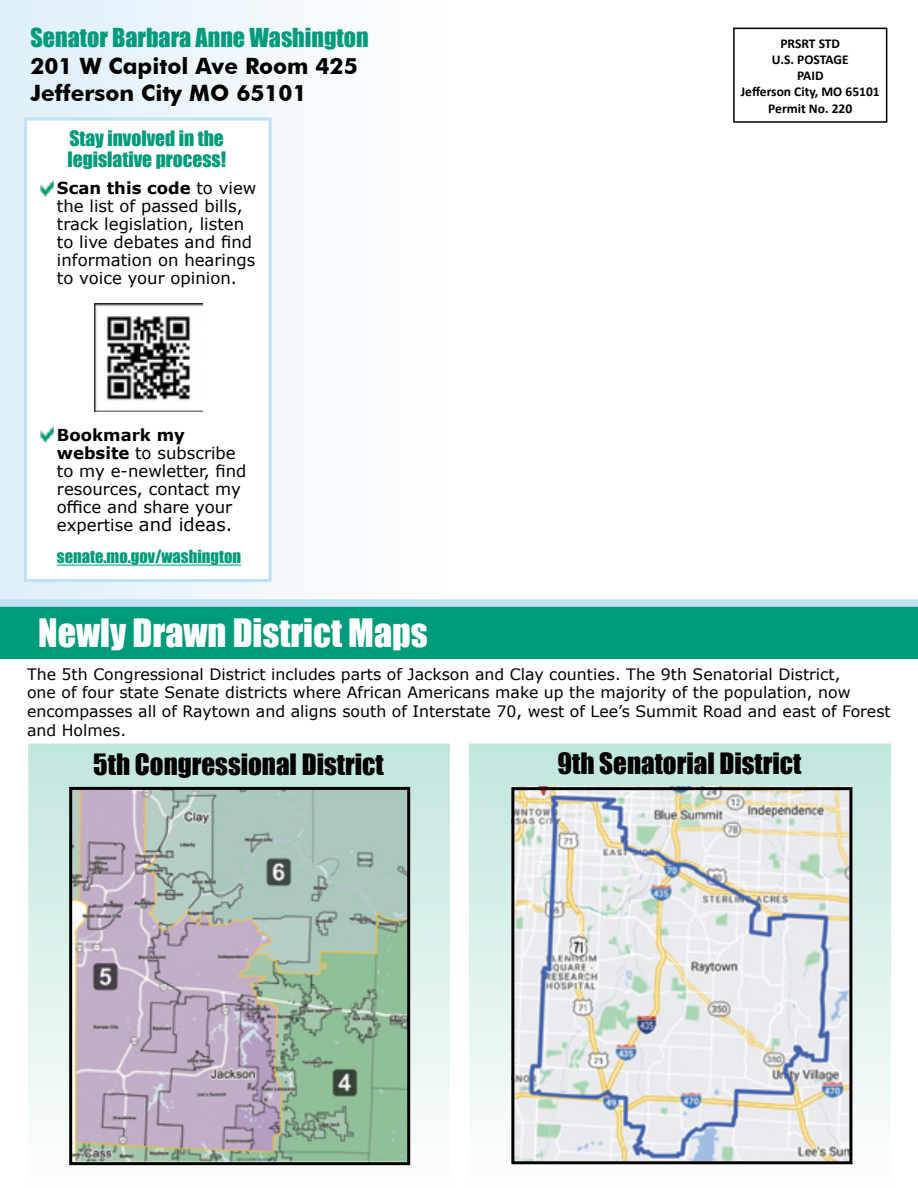
<style>
.page{position:relative;width:918px;height:1188px;background:#fff}
.page>*{position:absolute;margin:0;border:0;box-sizing:border-box;transform-origin:0 0}
.t1{font:36px "Impact";color:#fff}
.t2{font:27px "Impact";color:#000}
.t3{font:24px "Impact";color:#009b7a}
.t4{font:700 22.5px/27px "Futura BT";color:#000}
.t5{font:19.5px/21px "Impact";color:#009b7a}
.t6{font:16.5px/18px "Verdana";color:#000}
.t7{font:16.5px "Impact";color:#009b7a}
.t8{font:15.75px/18.9px "Verdana";color:#000}
.t9{font:700 13.5px/16.2px "Calibri";color:#000;text-align:center}
.s1{font-weight:700}
.s2{font-size:18px}
</style>
<div class="page">
<div style="left:0;top:0;width:446px;height:621px;background:linear-gradient(to right,#dfeff9,#fefefe)"></div>
<div style="left:24px;top:118px;width:248px;height:464px;background:#fff;border:3px solid #bfe1f4"></div>
<svg style="left:28px;top:744px;width:863px;height:422px;background:#d5ede8"></svg>
<div style="left:733px;top:28px;width:154px;height:95px;border:2px solid #000"></div>
<div style="left:0;top:605px;width:918px;height:54px;background:#009b7a"></div>
<div style="left:0;top:599px;width:918px;height:8px;background:#bfe1f4"></div>
<img style="left:40px;top:426px;width:14px;height:17px">
<img style="left:73px;top:791px;width:333px;height:370px">
<div style="left:69px;top:787px;width:341px;height:378px;border:3px solid #000"></div>
<img style="left:515px;top:791px;width:333px;height:369px">
<div style="left:511px;top:787px;width:341px;height:377px;border:3px solid #000"></div>
<img style="left:40px;top:180px;width:14px;height:17px">
<img style="left:94px;top:303px;width:108px;height:109px">
<hr style="left:57px;top:565px;width:184px;height:1px;background:#009b7a">
<div style="left:450px;top:733px;width:19px;height:455px;background:#fff"></div>
<h3 class="t3" style="left:30px;top:19px;width:340px">Senator Barbara Anne Washington</h3>
<h3 class="t4" style="left:30px;top:52px;width:329px">201 W Capitol Ave Room 425<br>Jefferson City MO 65101</h3>
<p class="t5" style="left:67px;top:127px;width:160px">Stay involved in the legislative process!</p>
<p class="t6" style="left:57px;top:179px;width:201px"><span class="s1">Scan this code</span> to view the list of passed bills, track legislation, listen to live debates and find information on hearings to voice your opinion.</p>
<p class="t6" style="left:57px;top:426px;width:191px"><span class="s1">Bookmark my website</span> to subscribe to my e-newletter, find resources, contact my office and share your expertise <span class="s2">and ideas.</span></p>
<p class="t7" style="left:57px;top:544px;width:186px">senate.mo.gov/washington</p>
<h1 class="t1" style="left:38px;top:605px;width:391px">Newly Drawn District Maps</h1>
<p class="t9" style="left:741px;top:35px;width:140px">PRSRT STD<br>U.S. POSTAGE<br>PAID<br>Jefferson City, MO 65101<br>Permit No. 220</p>
<p class="t8" style="left:27px;top:664px;width:865px">The 5th Congressional District includes parts of Jackson and Clay counties. The 9th Senatorial District,<br>one of four state Senate districts where African Americans make up the majority of the population, now encompasses all of Raytown and aligns south of Interstate 70, west of Lee’s Summit Road and east of Forest and Holmes.</p>
<h2 class="t2" style="left:93px;top:744px;width:292px">5th Congressional District</h2>
<h2 class="t2" style="left:558px;top:742px;width:246px">9th Senatorial District</h2>
</div>
